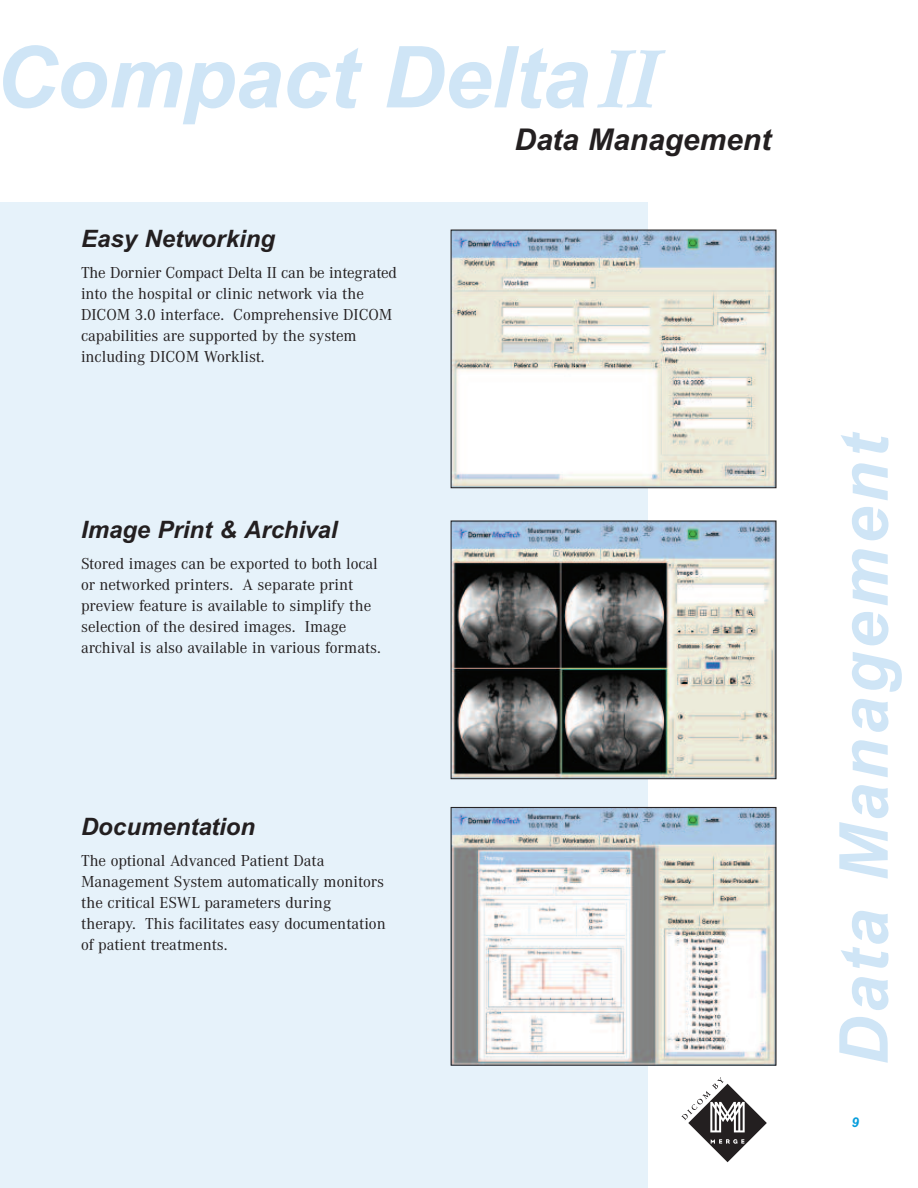
<style>
.page{position:relative;width:918px;height:1188px;background:#fff}
.page>*{position:absolute;margin:0;border:0;box-sizing:border-box;transform-origin:0 0}
.t1{font:italic 700 85.5px "Arial";letter-spacing:-.005em;color:#cfe5f6}
.t2{font:italic 700 67.5px "Arial";letter-spacing:.055em;color:#cfe5f6}
.t3{font:italic 700 30px "Arial";color:#231f20}
.t4{font:italic 700 24px "Arial";color:#231f20}
.t5{font:16.5px/21px "Corporate A";color:#231f20}
.t6{font:italic 700 13.5px "Arial";color:#069ddc}
.s1{font-family:"Corporate A"}
</style>
<div class="page">
<div style="left:0;top:202px;width:648px;height:986px;background:#e6f2fa"></div>
<img style="left:453px;top:232px;width:321px;height:254px">
<img style="left:453px;top:523px;width:321px;height:254px">
<img style="left:453px;top:809px;width:321px;height:254px">
<div style="left:451px;top:807px;width:325px;height:258px;border:1px solid #231f20"></div>
<svg style="left:681px;top:1077px;width:86px;height:85px"></svg>
<h1 class="t1" style="left:-5px;top:28px;width:666px">Compact Delta<span class="s1">II</span></h1>
<h3 class="t4" style="left:81px;top:224px;width:196px">Easy Networking</h3>
<p class="t5" style="left:81px;top:262px;width:317px">The Dornier Compact Delta II can be integrated into the hospital or clinic network via the DICOM 3.0 interface. Comprehensive DICOM capabilities are supported by the system including DICOM Worklist.</p>
<h3 class="t4" style="left:81px;top:515px;width:258px">Image Print &amp; Archival</h3>
<p class="t5" style="left:81px;top:553px;width:301px">Stored images can be exported to both local or networked printers. A separate print preview feature is available to simplify the selection of the desired images. Image archival is also available in various formats.</p>
<h3 class="t4" style="left:81px;top:812px;width:176px">Documentation</h3>
<p class="t5" style="left:81px;top:850px;width:306px">The optional Advanced Patient Data Management System automatically monitors the critical ESWL parameters during therapy. This facilitates easy documentation of patient treatments.</p>
<h3 class="t3" style="left:514px;top:122px;width:258px">Data Management</h3>
<h2 class="t2" style="left:825px;top:1066px;width:635px;rotate:-90deg">Data Management</h2>
<p class="t6" style="left:851px;top:1114px;width:9px">9</p>
</div>
